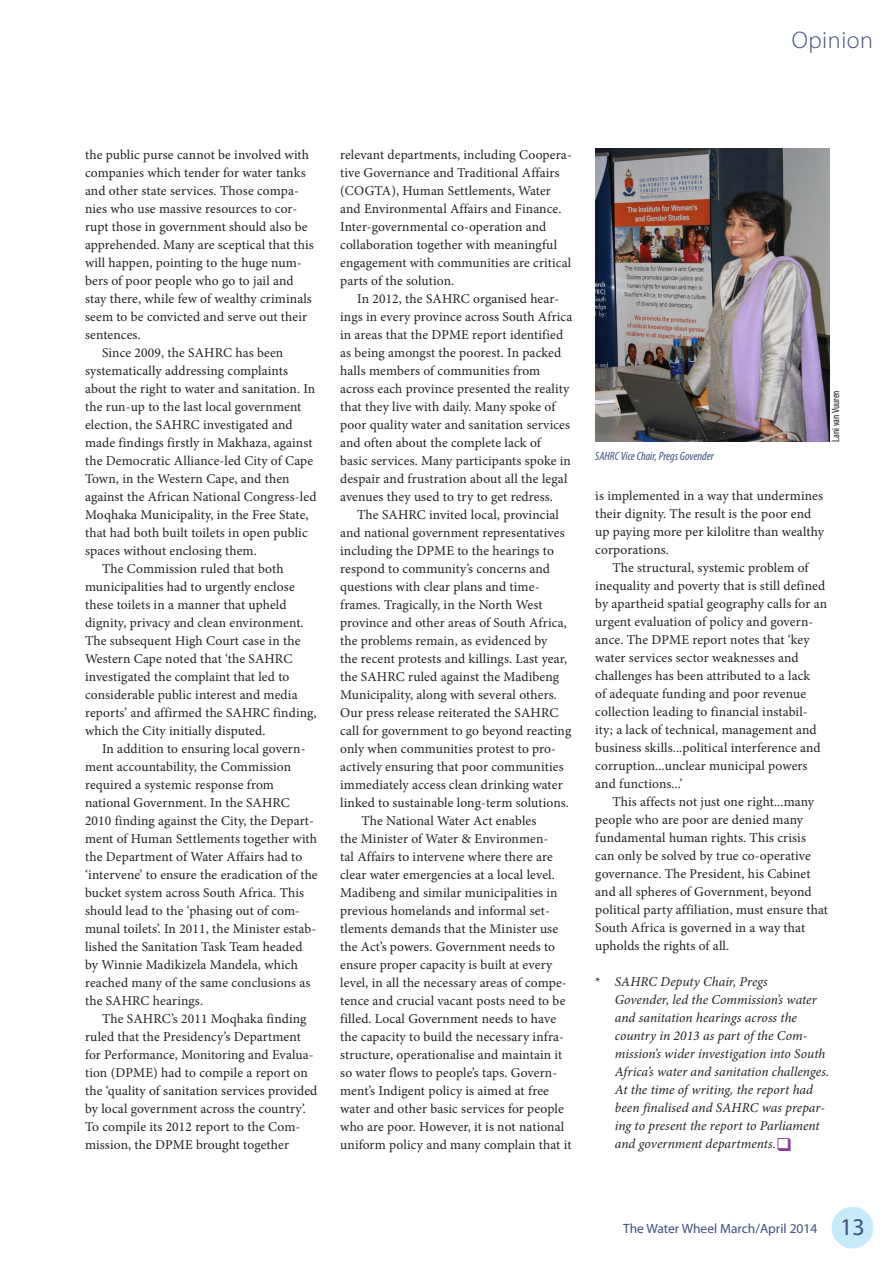
<style>
.page{position:relative;width:893px;height:1263px;background:#fff}
.page>*{position:absolute;margin:0;border:0;box-sizing:border-box;transform-origin:0 0}
.t1{font:300 24px "Myriad Pro";letter-spacing:.025em;color:#3f5080}
.Body_text{font:13.5px/18px "Minion Pro";letter-spacing:.01em;color:#231f20}
.Body_text-2{font:italic 13.5px/18px "Minion Pro";color:#231f20}
.top_bar{font:13.5px "Myriad Pro";color:#3f5080}
.t2{font:italic condensed 12px "Myriad Pro";color:#3f5080}
.Photo_credit{font:condensed 10.65px "Myriad Pro";color:#231f20}
.s1{font-style:normal}
.s2{font-size:24px}
</style>
<div class="page">
<div style="left:832px;top:1207px;width:41px;height:41px;background:#c6eafa;border-radius:50%"></div>
<img style="left:595px;top:149px;width:234px;height:292px">
<h1 class="t1" style="left:792px;top:26px;width:83px">Opinion</h1>
<p class="Body_text" style="left:85px;top:145px;width:230px">the public purse cannot be involved with companies which tender for water tanks and other state services. Those compa&shy;nies who use massive resources to cor&shy;rupt those in government should also be apprehended. Many are sceptical that this will happen, pointing to the huge num&shy;bers of poor people who go to jail and stay there, while few of wealthy criminals seem to be convicted and serve out their sentences.</p>
<p class="Body_text" style="left:85px;top:343px;width:233px;text-indent:17px">Since 2009, the SAHRC has been systematically addressing complaints about the right to water and sanitation. In the run-up to the last local government election, the SAHRC investigated and made findings firstly in Makhaza, against the Democratic Alliance-led City of Cape Town, in the Western Cape, and then against the African National Congress-led Moqhaka Municipality, in the Free State, that had both built toilets in open public spaces without enclosing them.</p>
<p class="Body_text" style="left:85px;top:559px;width:233px;text-indent:17px">The Commission ruled that both municipalities had to urgently enclose these toilets in a manner that upheld dignity, privacy and clean environment.<br>The subsequent High Court case in the Western Cape noted that ‘the SAHRC investigated the complaint that led to considerable public interest and media reports’ and affirmed the SAHRC finding, which the City initially disputed.</p>
<p class="Body_text" style="left:85px;top:739px;width:234px;text-indent:17px">In addition to ensuring local govern&shy;ment accountability, the Commission required a systemic response from national Government. In the SAHRC 2010 finding against the City, the Depart&shy;ment of Human Settlements together with the Department of Water Affairs had to ‘intervene’ to ensure the eradication of the bucket system across South Africa. This should lead to the ‘phasing out of com&shy;munal toilets’. In 2011, the Minister estab&shy;lished the Sanitation Task Team headed by Winnie Madikizela Mandela, which reached many of the same conclusions as the SAHRC hearings.</p>
<p class="Body_text" style="left:85px;top:1009px;width:234px;text-indent:17px">The SAHRC’s 2011 Moqhaka finding ruled that the Presidency’s Department for Performance, Monitoring and Evalua&shy;tion (DPME) had to compile a report on the ‘quality of sanitation services provided by local government across the country’.<br>To compile its 2012 report to the Com&shy;mission, the DPME brought together</p>
<p class="Body_text" style="left:340px;top:145px;width:233px">relevant departments, including Coopera&shy;tive Governance and Traditional Affairs (COGTA), Human Settlements, Water and Environmental Affairs and Finance.<br>Inter-governmental co-operation and collaboration together with meaningful engagement with communities are critical parts of the solution.</p>
<p class="Body_text" style="left:340px;top:289px;width:234px;text-indent:17px">In 2012, the SAHRC organised hear&shy;ings in every province across South Africa in areas that the DPME report identified as being amongst the poorest. In packed halls members of communities from across each province presented the reality that they live with daily. Many spoke of poor quality water and sanitation services and often about the complete lack of<br>basic services. Many participants spoke in despair and frustration about all the legal avenues they used to try to get redress.</p>
<p class="Body_text" style="left:357px;top:505px;width:203px">The SAHRC invited local, provincial</p>
<p class="Body_text" style="left:340px;top:523px;width:226px">and national government representatives</p>
<p class="Body_text" style="left:340px;top:541px;width:215px">including the DPME to the hearings to</p>
<p class="Body_text" style="left:340px;top:559px;width:211px">respond to community’s concerns and</p>
<p class="Body_text" style="left:340px;top:577px;width:201px">questions with clear plans and time-</p>
<p class="Body_text" style="left:340px;top:595px;width:204px">frames. Tragically, in the North West</p>
<p class="Body_text" style="left:340px;top:613px;width:228px">province and other areas of South Africa,</p>
<p class="Body_text" style="left:340px;top:631px;width:209px">the problems remain, as evidenced by</p>
<p class="Body_text" style="left:340px;top:649px;width:228px">the recent protests and killings. Last year,</p>
<p class="Body_text" style="left:340px;top:667px;width:220px">the SAHRC ruled against the Madibeng</p>
<p class="Body_text" style="left:340px;top:685px;width:218px">Municipality, along with several others.</p>
<p class="Body_text" style="left:340px;top:703px;width:220px">Our press release reiterated the SAHRC</p>
<p class="Body_text" style="left:340px;top:721px;width:233px">call for government to go beyond reacting</p>
<p class="Body_text" style="left:340px;top:739px;width:217px">only when communities protest to pro-</p>
<p class="Body_text" style="left:340px;top:757px;width:225px">actively ensuring that poor communities</p>
<p class="Body_text" style="left:340px;top:775px;width:224px">immediately access clean drinking water</p>
<p class="Body_text" style="left:340px;top:793px;width:230px">linked to sustainable long-term solutions.</p>
<p class="Body_text" style="left:361px;top:811px;width:176px">The National Water Act enables</p>
<p class="Body_text" style="left:340px;top:829px;width:210px">the Minister of Water &amp; Environmen-</p>
<p class="Body_text" style="left:340px;top:847px;width:214px">tal Affairs to intervene where there are</p>
<p class="Body_text" style="left:340px;top:865px;width:216px">clear water emergencies at a local level.</p>
<p class="Body_text" style="left:340px;top:883px;width:219px">Madibeng and similar municipalities in</p>
<p class="Body_text" style="left:340px;top:901px;width:211px">previous homelands and informal set-</p>
<p class="Body_text" style="left:340px;top:919px;width:220px">tlements demands that the Minister use</p>
<p class="Body_text" style="left:340px;top:937px;width:216px">the Act’s powers. Government needs to</p>
<p class="Body_text" style="left:340px;top:955px;width:214px">ensure proper capacity is built at every</p>
<p class="Body_text" style="left:340px;top:973px;width:228px">level, in all the necessary areas of compe-</p>
<p class="Body_text" style="left:340px;top:991px;width:227px">tence and crucial vacant posts need to be</p>
<p class="Body_text" style="left:340px;top:1009px;width:217px">filled. Local Government needs to have</p>
<p class="Body_text" style="left:340px;top:1027px;width:225px">the capacity to build the necessary infra-</p>
<p class="Body_text" style="left:340px;top:1045px;width:223px">structure, operationalise and maintain it</p>
<p class="Body_text" style="left:340px;top:1063px;width:217px">so water flows to people’s taps. Govern-</p>
<p class="Body_text" style="left:340px;top:1081px;width:210px">ment’s Indigent policy is aimed at free</p>
<p class="Body_text" style="left:340px;top:1099px;width:225px">water and other basic services for people</p>
<p class="Body_text" style="left:340px;top:1117px;width:226px">who are poor. However, it is not national</p>
<p class="Body_text" style="left:340px;top:1135px;width:233px">uniform policy and many complain that it</p>
<p class="t2" style="left:595px;top:449px;width:120px">SAHRC Vice Chair, Pregs Govender</p>
<p class="Photo_credit" style="left:829px;top:441px;width:53px;rotate:-90deg">Lani van Vuuren</p>
<p class="Body_text" style="left:595px;top:487px;width:230px">is implemented in a way that undermines their dignity. The result is the poor end up paying more per kilolitre than wealthy corporations.</p>
<p class="Body_text" style="left:595px;top:559px;width:233px;text-indent:17px">The structural, systemic problem of inequality and poverty that is still defined by apartheid spatial geography calls for an urgent evaluation of policy and govern&shy;ance. The DPME report notes that ‘key water services sector weaknesses and challenges has been attributed to a lack<br>of adequate funding and poor revenue collection leading to financial instabil&shy;ity; a lack of technical, management and business skills...political interference and corruption...unclear municipal powers and functions...’</p>
<p class="Body_text" style="left:595px;top:793px;width:234px;text-indent:17px">This affects not just one right...many people who are poor are denied many fundamental human rights. This crisis can only be solved by true co-operative governance. The President, his Cabinet and all spheres of Government, beyond political party affiliation, must ensure that South Africa is governed in a way that upholds the rights of all.</p>
<p class="Body_text-2" style="left:615px;top:973px;width:216px;text-indent:-20px"><span class="s1">*</span> SAHRC Deputy Chair, Pregs<br>Govender, led the Commission’s water and sanitation hearings across the country in 2013 as part of the Com&shy;mission’s wider investigation into South Africa’s water and sanitation challenges.<br>At the time of writing, the report had been finalised and SAHRC was prepar&shy;ing to present the report to Parliament and government departments.</p>
<p class="top_bar" style="left:623px;top:1220px;width:243px">The Water Wheel March/April 2014 <span class="s2">13</span></p>
</div>
